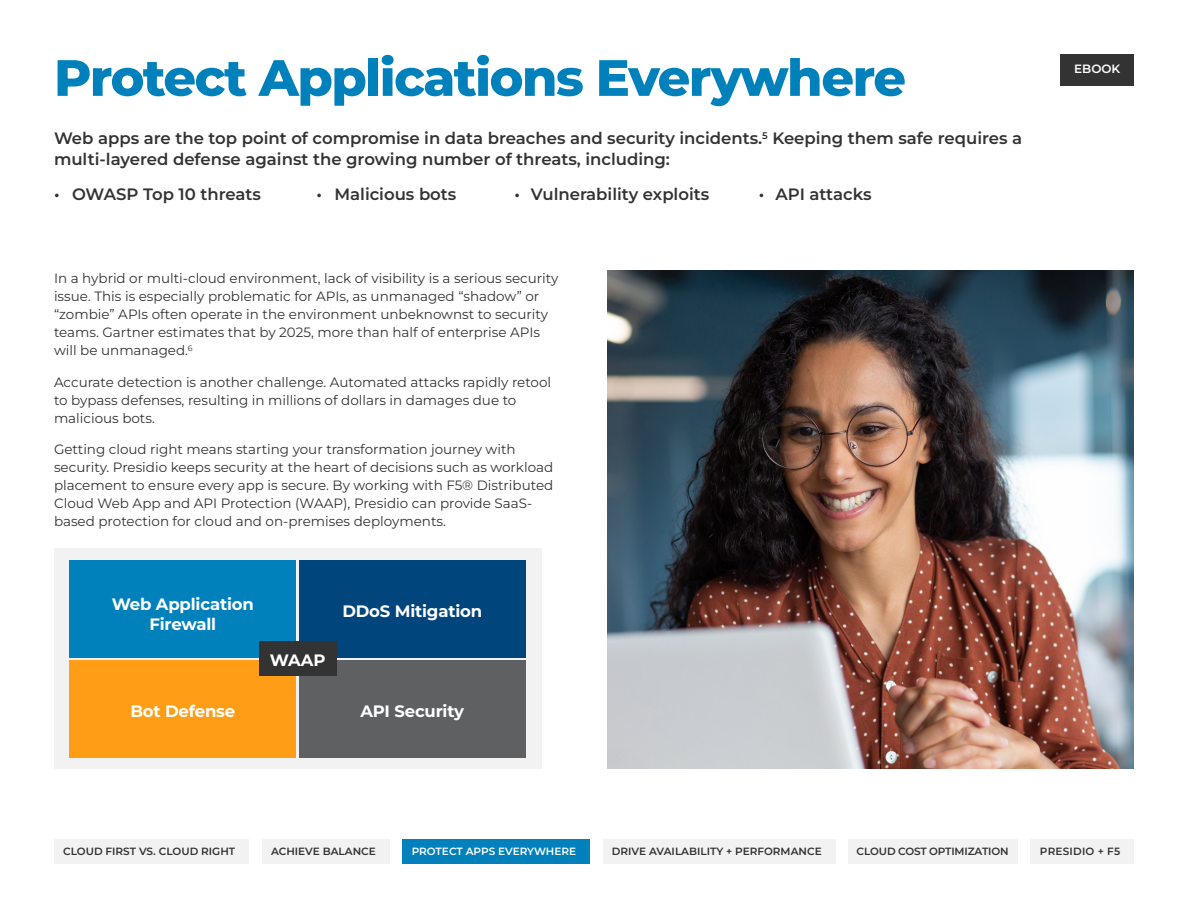
<style>
.page{position:relative;width:1188px;height:918px;background:#fff}
.page>*{position:absolute;margin:0;border:0;box-sizing:border-box;transform-origin:0 0}
.t1{font:800 51px "Montserrat";letter-spacing:-.03em;color:#0081bc}
.t2{font:600 16.5px/21px "Montserrat";color:#333}
.t3{font:700 16.5px "Montserrat";letter-spacing:-.01em;color:#fff}
.t4{font:13.5px/18px "Montserrat";color:#333}
.t5{font:600 12px "Montserrat";color:#fff}
.t6{font:600 10.5px "Montserrat";color:#333}
.t7{font:600 10.5px "Montserrat";letter-spacing:-.005em;color:#fff}
.t8{font:600 10.5px "Montserrat";letter-spacing:.02em;color:#333}
</style>
<div class="page">
<div style="left:603px;top:839px;width:232px;height:25px;background:#f2f2f2"></div>
<div style="left:54px;top:839px;width:195px;height:25px;background:#f2f2f2"></div>
<div style="left:262px;top:839px;width:127px;height:25px;background:#f2f2f2"></div>
<div style="left:403px;top:839px;width:187px;height:25px;background:#0081bc"></div>
<div style="left:1031px;top:839px;width:103px;height:25px;background:#f2f2f2"></div>
<div style="left:1061px;top:54px;width:73px;height:31px;background:#333"></div>
<div style="left:54px;top:549px;width:487px;height:220px;background:#f2f2f2"></div>
<div style="left:70px;top:560px;width:226px;height:97px;background:#0081bc"></div>
<div style="left:299px;top:560px;width:227px;height:97px;background:#00457b"></div>
<div style="left:70px;top:660px;width:226px;height:97px;background:#ff9e16"></div>
<div style="left:299px;top:660px;width:227px;height:97px;background:#5f6062"></div>
<div style="left:259px;top:642px;width:77px;height:34px;background:#333"></div>
<img style="left:608px;top:270px;width:526px;height:499px">
<div style="left:848px;top:839px;width:170px;height:25px;background:#f2f2f2"></div>
<p class="t1" style="left:54px;top:44px;width:854px">Protect Applications Everywhere</p>
<p class="t2" style="left:54px;top:128px;width:970px">Web apps are the top point of compromise in data breaches and security incidents.<sup>5</sup> Keeping them safe requires a multi-layered defense against the growing number of threats, including:</p>
<p class="t2" style="left:54px;top:183px;width:209px">• OWASP Top 10 threats</p>
<p class="t2" style="left:316px;top:183px;width:141px">• Malicious bots</p>
<p class="t2" style="left:514px;top:183px;width:196px">• Vulnerability exploits</p>
<p class="t2" style="left:759px;top:183px;width:114px">• API attacks</p>
<p class="t4" style="left:54px;top:269px;width:506px">In a hybrid or multi-cloud environment, lack of visibility is a serious security issue. This is especially problematic for APIs, as unmanaged “shadow” or “zombie” APIs often operate in the environment unbeknownst to security teams. Gartner estimates that by 2025, more than half of enterprise APIs will be unmanaged.<sup>6</sup></p>
<p class="t4" style="left:54px;top:373px;width:499px">Accurate detection is another challenge. Automated attacks rapidly retool to bypass defenses, resulting in millions of dollars in damages due to malicious bots.</p>
<p class="t4" style="left:54px;top:440px;width:501px">Getting cloud right means starting your transformation journey with security. Presidio keeps security at the heart of decisions such as workload placement to ensure every app is secure. By working with F5® Distributed Cloud Web App and API Protection (WAAP), Presidio can provide SaaS&shy;based protection for cloud and on-premises deployments.</p>
<p class="t3" style="left:112px;top:593px;width:144px">Web Application</p>
<p class="t3" style="left:342px;top:600px;width:141px">DDoS Mitigation</p>
<p class="t3" style="left:149px;top:613px;width:68px">Firewall</p>
<p class="t3" style="left:270px;top:649px;width:57px">WAAP</p>
<p class="t3" style="left:130px;top:700px;width:106px">Bot Defense</p>
<p class="t3" style="left:360px;top:700px;width:105px">API Security</p>
<p class="t5" style="left:1074px;top:61px;width:48px">EBOOK</p>
<p class="t6" style="left:63px;top:844px;width:174px">CLOUD FIRST VS. CLOUD RIGHT</p>
<p class="t6" style="left:271px;top:844px;width:106px">ACHIEVE BALANCE</p>
<p class="t7" style="left:412px;top:844px;width:166px">PROTECT APPS EVERYWHERE</p>
<p class="t8" style="left:1040px;top:844px;width:82px">PRESIDIO + F5</p>
<p class="t6" style="left:612px;top:844px;width:211px">DRIVE AVAILABILITY + PERFORMANCE</p>
<p class="t6" style="left:857px;top:844px;width:154px">CLOUD COST OPTIMIZATION</p>
</div>
